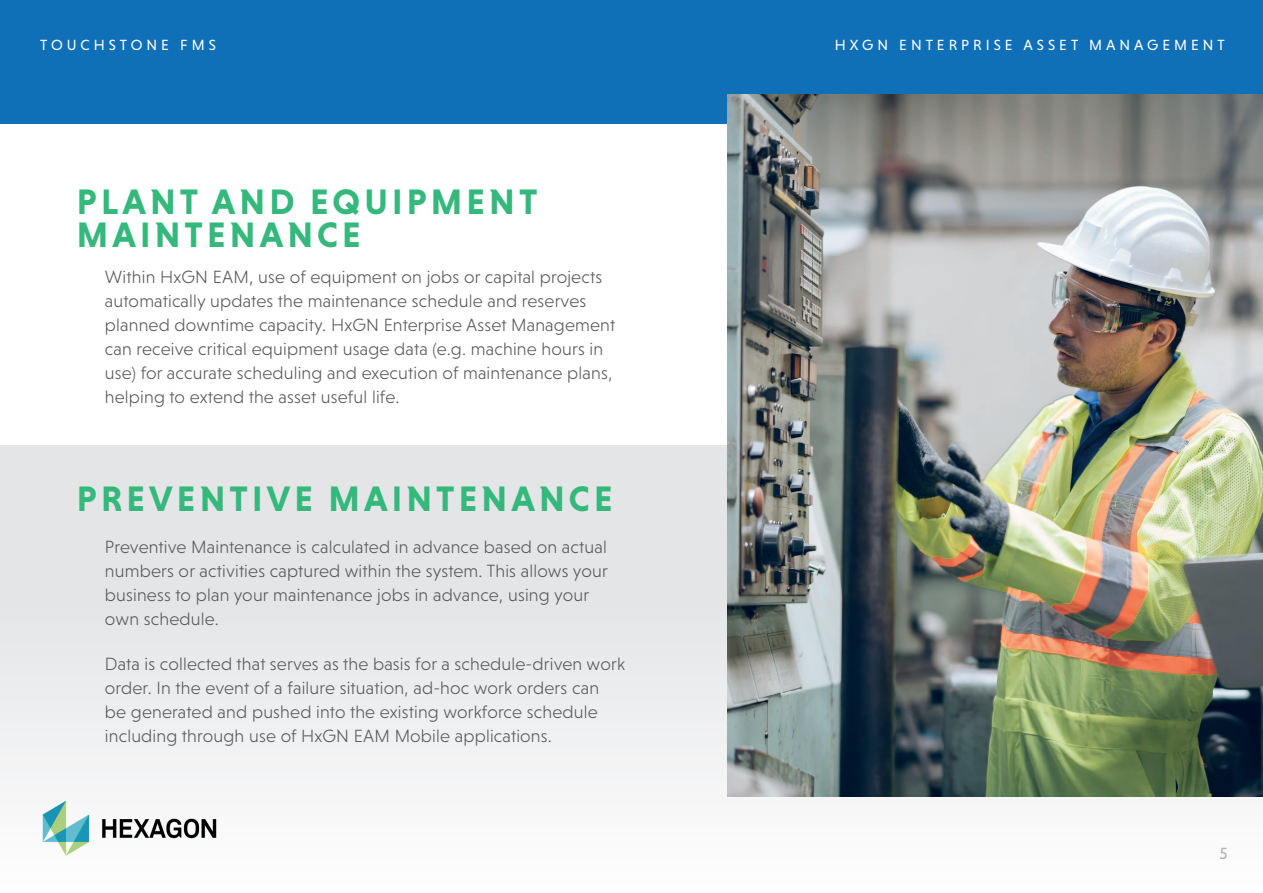
<style>
.page{position:relative;width:1263px;height:893px;background:#fff}
.page>*{position:absolute;margin:0;border:0;box-sizing:border-box;transform-origin:0 0}
.t1{font:700 36px/33px "Niveau Grotesk";letter-spacing:.115em;color:#34b87b}
.t2{font:300 18px/24px "Niveau Grotesk";letter-spacing:.01em;color:#57585a}
.t3{font:16.5px "Niveau Grotesk";color:#a8a9ad}
.t4{font:15px "Niveau Grotesk";letter-spacing:.265em;color:#fff}
</style>
<div class="page">
<div style="left:0;top:0;width:1263px;height:123px;background:#0f6fb7"></div>
<div style="left:0;top:445px;width:1263px;height:448px;background:linear-gradient(to bottom,#dedfe2,#fbfbfb)"></div>
<img style="left:727px;top:94px;width:536px;height:702px">
<img style="left:40px;top:797px;width:178px;height:59px">
<p class="t4" style="left:40px;top:36px;width:177px">TOUCHSTONE FMS</p>
<p class="t4" style="left:835px;top:36px;width:391px">HXGN ENTERPRISE ASSET MANAGEMENT</p>
<h1 class="t1" style="left:77px;top:185px;width:462px">PLANT AND EQUIPMENT<br>MAINTENANCE</h1>
<p class="t2" style="left:105px;top:264px;width:512px">Within HxGN EAM, use of equipment on jobs or capital projects automatically updates the maintenance schedule and reserves planned downtime capacity. HxGN Enterprise Asset Management can receive critical equipment usage data (e.g. machine hours in use) for accurate scheduling and execution of maintenance plans, helping to extend the asset useful life.</p>
<h1 class="t1" style="left:77px;top:482px;width:537px">PREVENTIVE MAINTENANCE</h1>
<p class="t2" style="left:105px;top:535px;width:504px">Preventive Maintenance is calculated in advance based on actual numbers or activities captured within the system. This allows your business to plan your maintenance jobs in advance, using your own schedule.</p>
<p class="t2" style="left:105px;top:652px;width:522px">Data is collected that serves as the basis for a schedule-driven work order. In the event of a failure situation, ad-hoc work orders can<br>be generated and pushed into the existing workforce schedule including through use of HxGN EAM Mobile applications.</p>
<p class="t3" style="left:1219px;top:844px;width:10px">5</p>
</div>
